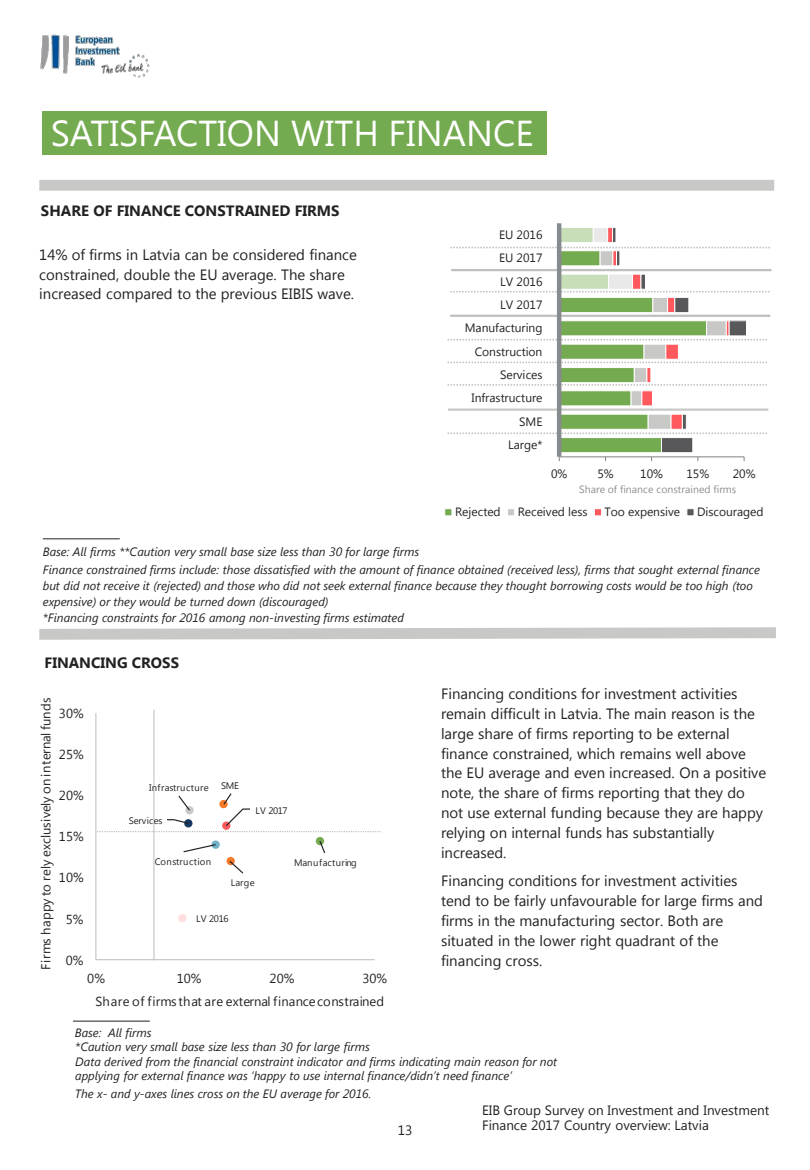
<style>
.page{position:relative;width:810px;height:1170px;background:#fff}
.page>*{position:absolute;margin:0;border:0;box-sizing:border-box;transform-origin:0 0}
.t1{font:36px "Segoe UI";color:#fff}
.t2{font:15px/19.8px "Segoe UI";color:#222223}
.t3{font:700 15px "Segoe UI";color:#222223}
.t4{font:13.5px/15.3px "Segoe UI";color:#222223}
.t5{font:13.05px "Segoe UI";letter-spacing:.015em;color:#222223}
.t6{font:italic 12px/15.9px "Segoe UI";letter-spacing:-.005em;color:#222223}
.t7{font:12px "Segoe UI";color:#222223}
.t8{font:10.5px "Segoe UI";letter-spacing:.005em;color:#8f8f92}
.t9{font:9.45px "Segoe UI";letter-spacing:.025em;color:#222223}
</style>
<div class="page">
<img style="left:40px;top:35px;width:110px;height:43px">
<div style="left:39px;top:180px;width:735px;height:11px;background:#c8c9c7"></div>
<hr style="left:448px;top:409px;width:320px;height:2px;background:#c8c9c7">
<svg style="left:448px;top:384px;width:319px;height:2px"></svg>
<hr style="left:450px;top:315px;width:320px;height:2px;background:#bfbfbf">
<svg style="left:450px;top:291px;width:320px;height:1px"></svg>
<svg style="left:448px;top:362px;width:319px;height:1px"></svg>
<svg style="left:448px;top:433px;width:319px;height:1px"></svg>
<hr style="left:451px;top:269px;width:320px;height:2px;background:#bfbfbf">
<svg style="left:450px;top:247px;width:320px;height:1px"></svg>
<svg style="left:39px;top:627px;width:737px;height:13px;background:#d0d1d0"></svg>
<hr style="left:43px;top:539px;width:77px;height:1px;background:#222223">
<div style="left:42px;top:111px;width:505px;height:44px;background:#74aa50"></div>
<hr style="left:73px;top:1021px;width:77px;height:1px;background:#222223">
<div style="left:559px;top:227px;width:34px;height:16px;background:#c7deb8;border:1px solid #fff"></div>
<div style="left:559px;top:274px;width:50px;height:15px;background:#c7deb8;border:1px solid #fff"></div>
<div style="left:559px;top:251px;width:41px;height:15px;background:#74aa50;border:1px solid #fff"></div>
<div style="left:559px;top:297px;width:94px;height:16px;background:#74aa50;border:1px solid #fff"></div>
<div style="left:559px;top:344px;width:85px;height:15px;background:#74aa50;border:1px solid #fff"></div>
<div style="left:559px;top:367px;width:76px;height:16px;background:#74aa50;border:1px solid #fff"></div>
<div style="left:559px;top:391px;width:72px;height:15px;background:#74aa50"></div>
<div style="left:559px;top:414px;width:89px;height:15px;background:#74aa50;border:1px solid #fff"></div>
<div style="left:559px;top:437px;width:103px;height:16px;background:#74aa50;border:1px solid #fff"></div>
<div style="left:593px;top:227px;width:15px;height:16px;background:#e9e9e9;border:1px solid #fff"></div>
<div style="left:608px;top:274px;width:25px;height:15px;background:#e9e9e9;border:1px solid #fff"></div>
<div style="left:600px;top:251px;width:13px;height:15px;background:#c8c9c7;border:1px solid #fff"></div>
<div style="left:653px;top:297px;width:15px;height:16px;background:#c8c9c7;border:1px solid #fff"></div>
<div style="left:644px;top:344px;width:22px;height:15px;background:#c8c9c7;border:1px solid #fff"></div>
<div style="left:634px;top:367px;width:13px;height:16px;background:#c8c9c7;border:1px solid #fff"></div>
<div style="left:631px;top:391px;width:11px;height:15px;background:#c8c9c7;border:1px solid #fff"></div>
<div style="left:648px;top:414px;width:23px;height:15px;background:#c8c9c7;border:1px solid #fff"></div>
<svg style="left:607px;top:227px;width:5px;height:16px"></svg>
<svg style="left:613px;top:251px;width:3px;height:15px"></svg>
<div style="left:632px;top:274px;width:9px;height:15px;background:#ff585d;border:1px solid #fff"></div>
<div style="left:667px;top:297px;width:8px;height:16px;background:#ff585d;border:1px solid #fff"></div>
<div style="left:666px;top:344px;width:13px;height:15px;background:#ff585d;border:1px solid #fff"></div>
<svg style="left:647px;top:368px;width:4px;height:15px"></svg>
<div style="left:642px;top:391px;width:11px;height:15px;background:#ff585d;border:1px solid #fff"></div>
<div style="left:671px;top:414px;width:12px;height:15px;background:#ff585d;border:1px solid #fff"></div>
<svg style="left:613px;top:227px;width:3px;height:16px"></svg>
<svg style="left:617px;top:251px;width:3px;height:15px"></svg>
<svg style="left:641px;top:274px;width:4px;height:15px"></svg>
<div style="left:675px;top:297px;width:14px;height:16px;background:#58585b;border:1px solid #fff"></div>
<svg style="left:448px;top:321px;width:319px;height:19px"></svg>
<svg style="left:682px;top:414px;width:4px;height:15px"></svg>
<div style="left:661px;top:437px;width:32px;height:16px;background:#58585b;border:1px solid #fff"></div>
<hr style="left:559px;top:456px;width:185px;height:1px;background:#888b8d">
<hr style="left:557px;top:223px;width:4px;height:234px;background:#888b8d">
<div style="left:445px;top:508px;width:7px;height:8px;background:#74aa50;border:1px solid #fff"></div>
<div style="left:507px;top:508px;width:8px;height:8px;background:#c8c9c7;border:1px solid #fff"></div>
<div style="left:594px;top:508px;width:8px;height:8px;background:#ff585d;border:1px solid #fff"></div>
<div style="left:687px;top:508px;width:7px;height:8px;background:#58585b;border:1px solid #fff"></div>
<hr style="left:153px;top:709px;width:2px;height:251px;background:#c7c7c9">
<hr style="left:95px;top:713px;width:1px;height:247px;background:#c7c7c9">
<hr style="left:96px;top:959px;width:278px;height:1px;background:#c7c7c9">
<div style="left:178px;top:914px;width:9px;height:8px;background:#ffdedf;border-radius:50%"></div>
<div style="left:316px;top:837px;width:8px;height:8px;background:#74aa50;border-radius:50%"></div>
<div style="left:211px;top:841px;width:9px;height:8px;background:#71b2c9;border-radius:50%"></div>
<div style="left:227px;top:857px;width:8px;height:8px;background:#f57b29;border-radius:50%"></div>
<svg style="left:318px;top:841px;width:8px;height:12px"></svg>
<svg style="left:183px;top:843px;width:34px;height:10px"></svg>
<svg style="left:97px;top:792px;width:284px;height:40px"></svg>
<svg style="left:228px;top:860px;width:16px;height:14px"></svg>
<p class="t1" style="left:51px;top:109px;width:484px">SATISFACTION WITH FINANCE</p>
<p class="t3" style="left:41px;top:200px;width:300px">SHARE OF FINANCE CONSTRAINED FIRMS</p>
<p class="t2" style="left:39px;top:244px;width:319px">14% of firms in Latvia can be considered finance constrained, double the EU average. The share increased compared to the previous EIBIS wave.</p>
<p class="t7" style="left:499px;top:226px;width:45px">EU 2016</p>
<p class="t7" style="left:499px;top:250px;width:45px">EU 2017</p>
<p class="t7" style="left:500px;top:273px;width:44px">LV 2016</p>
<p class="t7" style="left:500px;top:296px;width:44px">LV 2017</p>
<p class="t7" style="left:465px;top:320px;width:79px">Manufacturing</p>
<p class="t7" style="left:475px;top:343px;width:69px">Construction</p>
<p class="t7" style="left:500px;top:366px;width:44px">Services</p>
<p class="t7" style="left:472px;top:390px;width:72px">Infrastructure</p>
<p class="t7" style="left:519px;top:413px;width:25px">SME</p>
<p class="t7" style="left:508px;top:437px;width:36px">Large*</p>
<p class="t7" style="left:551px;top:466px;width:18px">0%</p>
<p class="t7" style="left:597px;top:466px;width:18px">5%</p>
<p class="t7" style="left:640px;top:466px;width:24px">10%</p>
<p class="t7" style="left:687px;top:466px;width:24px">15%</p>
<p class="t7" style="left:733px;top:466px;width:24px">20%</p>
<p class="t8" style="left:579px;top:482px;width:159px">Share of finance constrained firms</p>
<p class="t7" style="left:455px;top:504px;width:47px">Rejected</p>
<p class="t7" style="left:518px;top:504px;width:71px">Received less</p>
<p class="t7" style="left:605px;top:504px;width:77px">Too expensive</p>
<p class="t7" style="left:697px;top:504px;width:68px">Discouraged</p>
<p class="t6" style="left:43px;top:543px;width:378px">Base: All firms **Caution very small base size less than 30 for large firms</p>
<p class="t6" style="left:43px;top:562px;width:719px">Finance constrained firms include: those dissatisfied with the amount of finance obtained (received less), firms that sought external finance but did not receive it (rejected) and those who did not seek external finance because they thought borrowing costs would be too high (too expensive) or they would be turned down (discouraged)</p>
<p class="t6" style="left:43px;top:610px;width:363px">*Financing constraints for 2016 among non-investing firms estimated</p>
<p class="t3" style="left:45px;top:652px;width:136px">FINANCING CROSS</p>
<p class="t5" style="left:37px;top:970px;width:274px;rotate:-90deg">Firms happy to rely exclusively on internal funds</p>
<p class="t5" style="left:59px;top:704px;width:26px">30%</p>
<p class="t5" style="left:59px;top:745px;width:26px">25%</p>
<p class="t5" style="left:59px;top:786px;width:26px">20%</p>
<p class="t5" style="left:59px;top:828px;width:26px">15%</p>
<p class="t5" style="left:59px;top:869px;width:26px">10%</p>
<p class="t5" style="left:66px;top:910px;width:19px">5%</p>
<p class="t5" style="left:66px;top:951px;width:19px">0%</p>
<p class="t9" style="left:149px;top:781px;width:61px">Infrastructure</p>
<p class="t9" style="left:221px;top:779px;width:19px">SME</p>
<p class="t9" style="left:129px;top:815px;width:35px">Services</p>
<p class="t9" style="left:255px;top:804px;width:34px">LV 2017</p>
<p class="t9" style="left:155px;top:855px;width:58px">Construction</p>
<p class="t9" style="left:294px;top:856px;width:64px">Manufacturing</p>
<p class="t9" style="left:231px;top:876px;width:25px">Large</p>
<p class="t9" style="left:196px;top:912px;width:34px">LV 2016</p>
<p class="t5" style="left:87px;top:970px;width:19px">0%</p>
<p class="t5" style="left:177px;top:970px;width:26px">10%</p>
<p class="t5" style="left:270px;top:970px;width:26px">20%</p>
<p class="t5" style="left:362px;top:970px;width:26px">30%</p>
<p class="t5" style="left:95px;top:992px;width:290px">Share of firms that are external finance constrained</p>
<p class="t2" style="left:441px;top:683px;width:327px">Financing conditions for investment activities remain difficult in Latvia. The main reason is the large share of firms reporting to be external finance constrained, which remains well above the EU average and even increased. On a positive note, the share of firms reporting that they do not use external funding because they are happy relying on internal funds has substantially increased.</p>
<p class="t2" style="left:441px;top:870px;width:324px">Financing conditions for investment activities tend to be fairly unfavourable for large firms and firms in the manufacturing sector. Both are situated in the lower right quadrant of the financing cross.</p>
<p class="t6" style="left:75px;top:1024px;width:78px">Base: All firms</p>
<p class="t6" style="left:75px;top:1039px;width:296px">*Caution very small base size less than 30 for large firms</p>
<p class="t6" style="left:75px;top:1054px;width:483px;line-height:14.4px">Data derived from the financial constraint indicator and firms indicating main reason for not applying for external finance was ‘happy to use internal finance/didn’t need finance’</p>
<p class="t6" style="left:75px;top:1085px;width:298px">The x- and y-axes lines cross on the EU average for 2016.</p>
<p class="t4" style="left:398px;top:1122px;width:16px">13</p>
<p class="t4" style="left:482px;top:1102px;width:289px">EIB Group Survey on Investment and Investment<br>Finance 2017 Country overview: Latvia</p>
</div>
